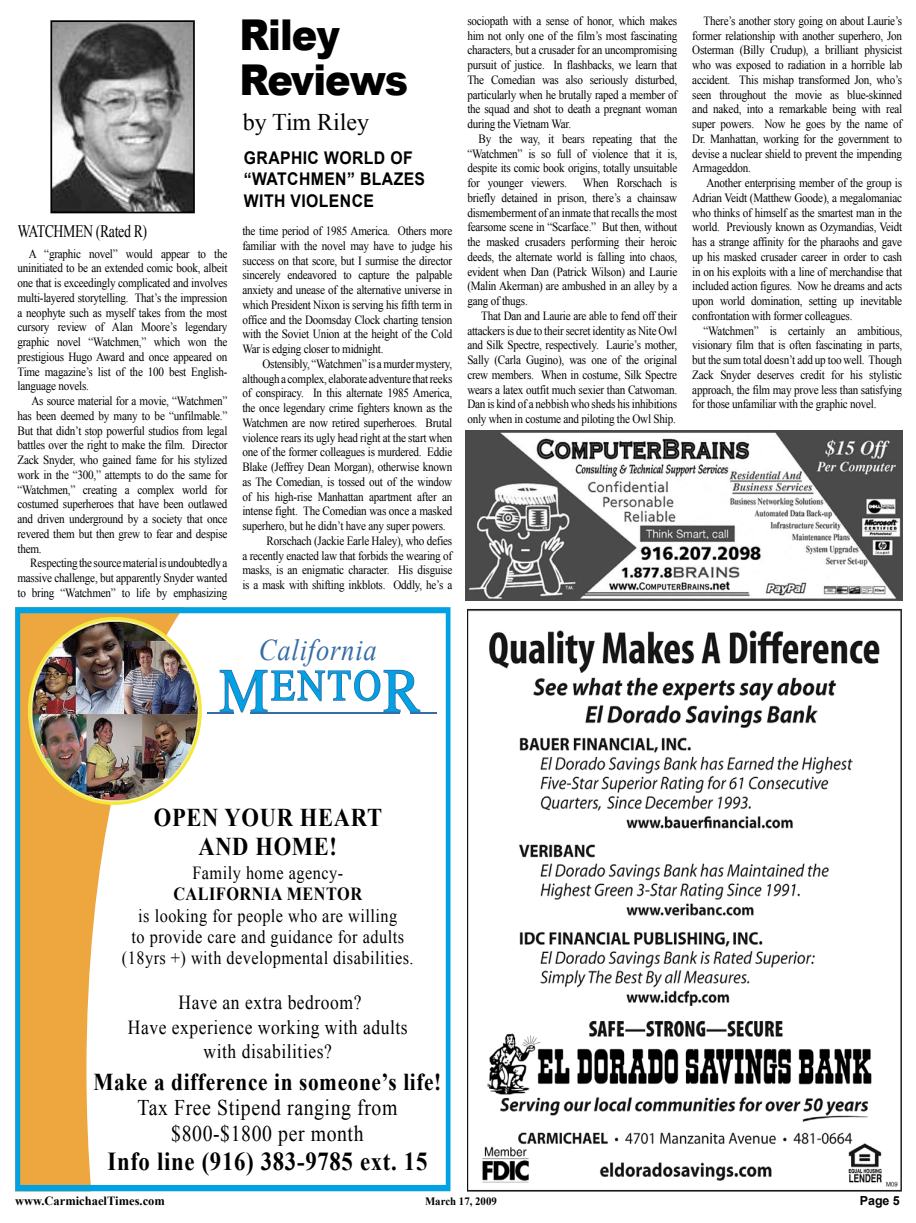
<style>
.page{position:relative;width:916px;height:1223px;background:#fff}
.page>*{position:absolute;margin:0;border:0;box-sizing:border-box;transform-origin:0 0}
.t1{font:43.12px "Times";color:#00a2e3;scale:.88 1}
.t2{font:900 42.5px/45px "Arial";letter-spacing:-.025em;color:#000;scale:.9 1}
.t3{font:italic 30.12px "Times New Roman";letter-spacing:.03em;color:#346ca7;scale:.88 1}
.t4{font:700 25.88px "Times New Roman";letter-spacing:.03em;color:#000;scale:.88 1}
.t5{font:700 25.5px/29.2px "Times New Roman";letter-spacing:.03em;color:#000;text-align:center;scale:.88 1}
.t6{font:700 24.12px "Times New Roman";letter-spacing:.03em;color:#000;scale:.88 1}
.t7{font:23.88px "Times New Roman";color:#000}
.t8{font:22.38px/25.6px "Times New Roman";letter-spacing:.03em;color:#000;text-align:center;scale:.88 1}
.t9{font:19.88px/24.4px "Times New Roman";letter-spacing:.03em;color:#000;text-align:center;scale:.88 1}
.t10{font:18.5px/21.1px "Times New Roman";letter-spacing:.03em;color:#000;text-align:center;scale:.88 1}
.t11{font:700 18.5px "Times New Roman";letter-spacing:.03em;color:#000;scale:.88 1}
.t12{font:700 17.5px/21.2px "Arial";letter-spacing:.025em;color:#000;scale:.9 1}
.t13{font:17.5px "Times New Roman";color:#000;scale:.78 1}
.t14{font:12.5px/14.8px "Times New Roman";letter-spacing:-.02em;color:#000;text-align:justify;scale:.89 1}
.t15{font:700 12.5px "Times New Roman";color:#000}
.t16{font:700 12.5px "Arial";color:#000}
.t17{font:700 11.25px "Times New Roman";color:#000;scale:.96 1}
.s1{font-size:61.62px}
</style>
<div class="page">
<img style="left:467px;top:609px;width:434px;height:582px">
<svg style="left:15px;top:607px;width:435px;height:584px"></svg>
<img style="left:466px;top:430px;width:435px;height:170px">
<img style="left:53px;top:23px;width:139px;height:187px">
<div style="left:50px;top:20px;width:145px;height:193px;border:2px solid #000"></div>
<h3 class="t13" style="left:17px;top:219px;width:168px">WATCHMEN (Rated R)</h3>
<p class="t14" style="left:17px;top:246px;width:237px;text-indent:11px">A “graphic novel” would appear to the uninitiated to be an extended comic book, albeit one that is exceedingly complicated and involves multi-layered storytelling. That’s the impression a neophyte such as myself takes from the most cursory review of Alan Moore’s legendary graphic novel “Watchmen,” which won the prestigious Hugo Award and once appeared on Time magazine’s list of the 100 best English&shy;language novels.</p>
<p class="t14" style="left:17px;top:393px;width:237px;text-indent:14px">As source material for a movie, “Watchmen” has been deemed by many to be “unfilmable.” But that didn’t stop powerful studios from legal battles over the right to make the film. Director Zack Snyder, who gained fame for his stylized work in the “300,” attempts to do the same for “Watchmen,” creating a complex world for costumed superheroes that have been outlawed and driven underground by a society that once revered them but then grew to fear and despise them.</p>
<p class="t14" style="left:17px;top:555px;width:237px;text-indent:13px">Respecting the source material is undoubtedly a massive challenge, but apparently Snyder wanted to bring “Watchmen” to life by emphasizing</p>
<h2 class="t2" style="left:239px;top:11px;width:189px">Riley<br>Reviews</h2>
<h3 class="t7" style="left:242px;top:106px;width:128px">by Tim Riley</h3>
<h3 class="t12" style="left:244px;top:148px;width:203px">GRAPHIC WORLD OF “WATCHMEN” BLAZES<br>WITH VIOLENCE</h3>
<p class="t14" style="left:242px;top:223px;width:237px">the time period of 1985 America. Others more familiar with the novel may have to judge his success on that score, but I surmise the director sincerely endeavored to capture the palpable anxiety and unease of the alternative universe in which President Nixon is serving his fifth term in office and the Doomsday Clock charting tension with the Soviet Union at the height of the Cold War is edging closer to midnight.</p>
<p class="t14" style="left:262px;top:356px;width:215px">Ostensibly, “Watchmen” is a murder mystery,</p>
<p class="t14" style="left:242px;top:371px;width:237px">although a complex, elaborate adventure that reeks</p>
<p class="t14" style="left:242px;top:385px;width:237px">of conspiracy. In this alternate 1985 America,</p>
<p class="t14" style="left:242px;top:400px;width:237px">the once legendary crime fighters known as the</p>
<p class="t14" style="left:242px;top:415px;width:237px">Watchmen are now retired superheroes. Brutal</p>
<p class="t14" style="left:242px;top:430px;width:237px">violence rears its ugly head right at the start when</p>
<p class="t14" style="left:242px;top:444px;width:237px">one of the former colleagues is murdered. Eddie</p>
<p class="t14" style="left:242px;top:459px;width:237px">Blake (Jeffrey Dean Morgan), otherwise known</p>
<p class="t14" style="left:242px;top:474px;width:237px">as The Comedian, is tossed out of the window</p>
<p class="t14" style="left:242px;top:489px;width:237px">of his high-rise Manhattan apartment after an</p>
<p class="t14" style="left:242px;top:503px;width:237px">intense fight. The Comedian was once a masked</p>
<p class="t14" style="left:242px;top:518px;width:230px">superhero, but he didn’t have any super powers.</p>
<p class="t14" style="left:266px;top:533px;width:210px">Rorschach (Jackie Earle Haley), who defies</p>
<p class="t14" style="left:242px;top:548px;width:237px">a recently enacted law that forbids the wearing of</p>
<p class="t14" style="left:242px;top:562px;width:237px">masks, is an enigmatic character. His disguise</p>
<p class="t14" style="left:242px;top:577px;width:237px">is a mask with shifting inkblots. Oddly, he’s a</p>
<p class="t14" style="left:467px;top:13px;width:237px">sociopath with a sense of honor, which makes him not only one of the film’s most fascinating characters, but a crusader for an uncompromising pursuit of justice. In flashbacks, we learn that The Comedian was also seriously disturbed, particularly when he brutally raped a member of the squad and shot to death a pregnant woman during the Vietnam War.</p>
<p class="t14" style="left:467px;top:131px;width:237px;text-indent:11px">By the way, it bears repeating that the “Watchmen” is so full of violence that it is, despite its comic book origins, totally unsuitable for younger viewers.</p>
<p class="t14" style="left:467px;top:175px;width:237px;text-indent:115px">When Rorschach is briefly detained in prison, there’s a chainsaw dismemberment of an inmate that recalls the most fearsome scene in “Scarface.” But then, without the masked crusaders performing their heroic deeds, the alternate world is falling into chaos, evident when Dan (Patrick Wilson) and Laurie (Malin Akerman) are ambushed in an alley by a gang of thugs.</p>
<p class="t14" style="left:467px;top:308px;width:237px;text-indent:14px">That Dan and Laurie are able to fend off their attackers is due to their secret identity as Nite Owl and Silk Spectre, respectively. Laurie’s mother, Sally (Carla Gugino), was one of the original crew members. When in costume, Silk Spectre wears a latex outfit much sexier than Catwoman.<br>Dan is kind of a nebbish who sheds his inhibitions only when in costume and piloting the Owl Ship.</p>
<p class="t14" style="left:692px;top:13px;width:237px;text-indent:11px">There’s another story going on about Laurie’s former relationship with another superhero, Jon Osterman (Billy Crudup), a brilliant physicist who was exposed to radiation in a horrible lab accident. This mishap transformed Jon, who’s seen throughout the movie as blue-skinned and naked, into a remarkable being with real super powers. Now he goes by the name of Dr. Manhattan, working for the government to devise a nuclear shield to prevent the impending Armageddon.</p>
<p class="t14" style="left:692px;top:175px;width:237px;text-indent:14px">Another enterprising member of the group is Adrian Veidt (Matthew Goode), a megalomaniac who thinks of himself as the smartest man in the world. Previously known as Ozymandias, Veidt has a strange affinity for the pharaohs and gave up his masked crusader career in order to cash in on his exploits with a line of merchandise that included action figures. Now he dreams and acts upon world domination, setting up inevitable confrontation with former colleagues.</p>
<p class="t14" style="left:692px;top:323px;width:237px;text-indent:11px">“Watchmen” is certainly an ambitious, visionary film that is often fascinating in parts, but the sum total doesn’t add up too well. Though Zack Snyder deserves credit for his stylistic approach, the film may prove less than satisfying for those unfamiliar with the graphic novel.</p>
<h3 class="t3" style="left:259px;top:629px;width:135px">California</h3>
<h1 class="t1" style="left:219px;top:660px;width:229px"><span class="s1">M</span>ENTO<span class="s1">R</span></h1>
<h3 class="t5" style="left:154px;top:802px;width:260px">OPEN YOUR HEART<br>AND HOME!</h3>
<h3 class="t10" style="left:192px;top:862px;width:173px">Family home agency-</h3>
<h3 class="t11" style="left:173px;top:881px;width:216px">CALIFORNIA MENTOR</h3>
<h3 class="t10" style="left:122px;top:904px;width:333px">is looking for people who are willing<br>to provide care and guidance for adults (18yrs +) with developmental disabilities.</h3>
<h3 class="t9" style="left:128px;top:990px;width:319px">Have an extra bedroom?<br>Have experience working with adults with disabilities?</h3>
<h3 class="t6" style="left:93px;top:1064px;width:396px">Make a difference in someone’s life!</h3>
<h3 class="t8" style="left:137px;top:1094px;width:296px">Tax Free Stipend ranging from $800-$1800 per month</h3>
<h3 class="t4" style="left:107px;top:1143px;width:365px">Info line (916) 383-9785 ext. 15</h3>
<p class="t15" style="left:15px;top:1191px;width:151px">www.CarmichaelTimes.com</p>
<p class="t17" style="left:425px;top:1193px;width:76px">March 17, 2009</p>
<p class="t16" style="left:859px;top:1192px;width:41px">Page 5</p>
</div>
